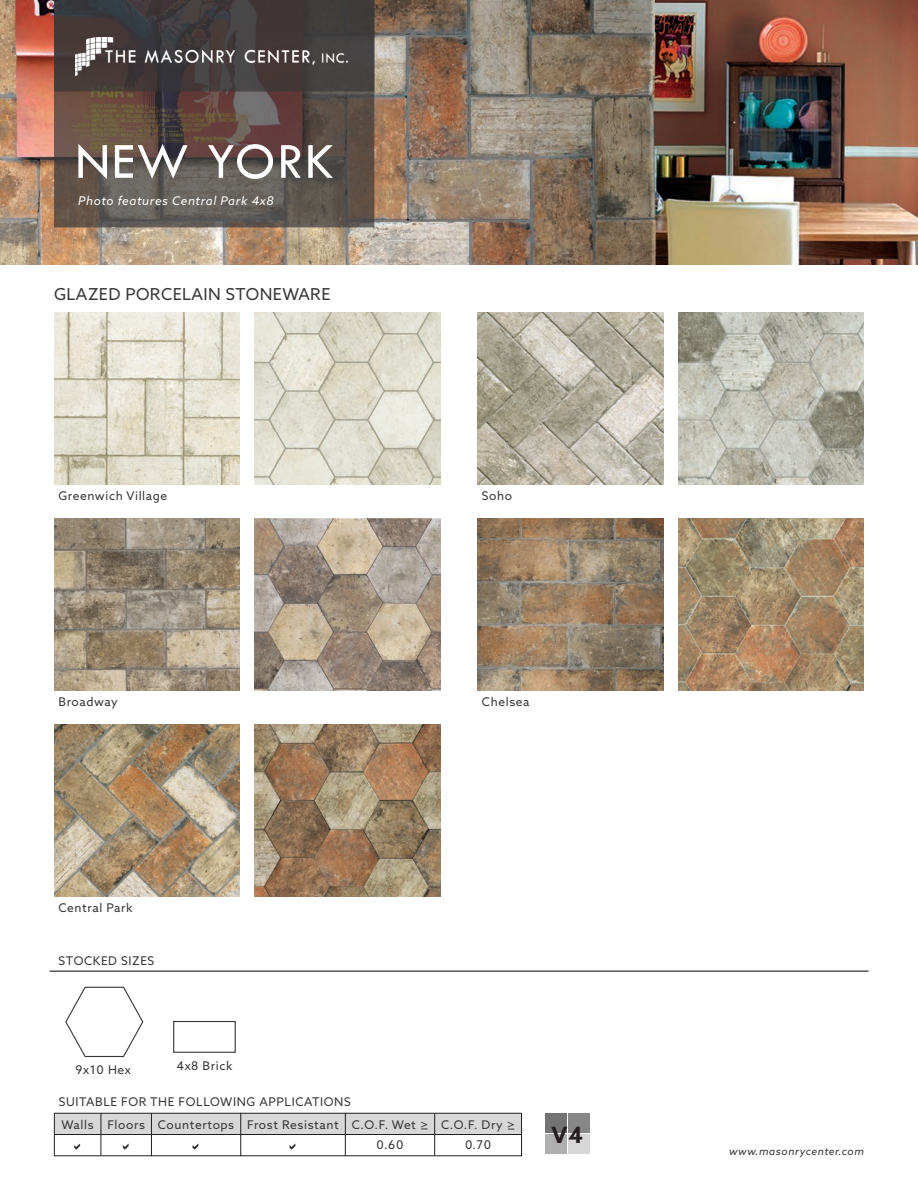
<style>
.page{position:relative;width:918px;height:1188px;background:#fff}
.page>*{position:absolute;margin:0;border:0;box-sizing:border-box;transform-origin:0 0}
.t1{font:52.5px "Tw Cen";letter-spacing:.03em;color:#fff}
.t2{font:700 22.5px "Azo Sans";color:#231f20}
.t3{font:16.5px "Azo Sans";letter-spacing:.025em;color:#383738}
.t4{font:12px "Azo Sans";letter-spacing:.05em;color:#383738}
.t5{font:italic 12px "Azo Sans";letter-spacing:.05em;color:#fff}
.t6{font:italic 10.5px "Azo Sans";letter-spacing:.05em;color:#383738}
</style>
<div class="page">
<img style="left:54px;top:724px;width:186px;height:173px">
<img style="left:255px;top:724px;width:186px;height:173px">
<img style="left:477px;top:313px;width:186px;height:172px">
<img style="left:678px;top:313px;width:186px;height:172px">
<img style="left:54px;top:313px;width:186px;height:172px">
<img style="left:255px;top:313px;width:186px;height:172px">
<img style="left:0;top:0;width:918px;height:264px">
<svg style="left:54px;top:92px;width:320px;height:135px;background:#60524b"></svg>
<svg style="left:54px;top:0;width:320px;height:92px;background:#413b3c"></svg>
<img style="left:75px;top:38px;width:272px;height:37px">
<div style="left:173px;top:1021px;width:63px;height:32px;border:1px solid #383738"></div>
<svg style="left:65px;top:986px;width:79px;height:72px"></svg>
<img style="left:54px;top:518px;width:186px;height:173px">
<img style="left:255px;top:518px;width:186px;height:173px">
<img style="left:477px;top:518px;width:186px;height:173px">
<img style="left:678px;top:518px;width:186px;height:173px">
<div style="left:545px;top:1114px;width:21px;height:19px;background:#747374"></div>
<div style="left:545px;top:1135px;width:21px;height:19px;background:#b0afb0"></div>
<div style="left:568px;top:1114px;width:22px;height:19px;background:#878787"></div>
<div style="left:568px;top:1135px;width:22px;height:19px;background:#d7d7d7"></div>
<div style="left:54px;top:1113px;width:468px;height:21px;background:#d7d7d7"></div>
<hr style="left:54px;top:1113px;width:468px;height:1px;background:#231f20">
<hr style="left:54px;top:1134px;width:468px;height:1px;background:#231f20">
<hr style="left:54px;top:1155px;width:468px;height:1px;background:#231f20">
<hr style="left:101px;top:1113px;width:1px;height:42px;background:#231f20">
<hr style="left:151px;top:1113px;width:1px;height:43px;background:#231f20">
<hr style="left:240px;top:1113px;width:1px;height:43px;background:#231f20">
<hr style="left:345px;top:1113px;width:1px;height:43px;background:#231f20">
<hr style="left:434px;top:1113px;width:1px;height:42px;background:#231f20">
<hr style="left:521px;top:1113px;width:1px;height:43px;background:#231f20">
<hr style="left:54px;top:1113px;width:1px;height:43px;background:#231f20">
<hr style="left:50px;top:971px;width:818px;height:1px;background:#231f20">
<p class="t1" style="left:75px;top:130px;width:260px">NEW YORK</p>
<p class="t5" style="left:78px;top:193px;width:197px">Photo features Central Park 4x8</p>
<p class="t3" style="left:54px;top:283px;width:278px">GLAZED PORCELAIN STONEWARE</p>
<p class="t4" style="left:58px;top:488px;width:110px">Greenwich Village</p>
<p class="t4" style="left:482px;top:488px;width:32px">Soho</p>
<p class="t4" style="left:58px;top:694px;width:61px">Broadway</p>
<p class="t4" style="left:482px;top:694px;width:49px">Chelsea</p>
<p class="t4" style="left:58px;top:900px;width:76px">Central Park</p>
<p class="t4" style="left:58px;top:953px;width:97px">STOCKED SIZES</p>
<p class="t4" style="left:76px;top:1062px;width:57px">9x10 Hex</p>
<p class="t4" style="left:176px;top:1058px;width:58px">4x8 Brick</p>
<p class="t4" style="left:59px;top:1094px;width:294px">SUITABLE FOR THE FOLLOWING APPLICATIONS</p>
<p class="t4" style="left:62px;top:1117px;width:34px">Walls</p>
<p class="t4" style="left:107px;top:1117px;width:39px">Floors</p>
<p class="t4" style="left:158px;top:1117px;width:78px">Countertops</p>
<p class="t4" style="left:247px;top:1117px;width:93px">Frost Resistant</p>
<p class="t4" style="left:352px;top:1117px;width:78px">C.O.F. Wet &gt;</p>
<p class="t4" style="left:441px;top:1117px;width:75px">C.O.F. Dry &gt;</p>
<p class="t4" style="left:377px;top:1137px;width:28px">0.60</p>
<p class="t4" style="left:465px;top:1137px;width:27px">0.70</p>
<p class="t2" style="left:552px;top:1120px;width:33px">V4</p>
<p class="t6" style="left:729px;top:1145px;width:136px">www.masonrycenter.com</p>
</div>
